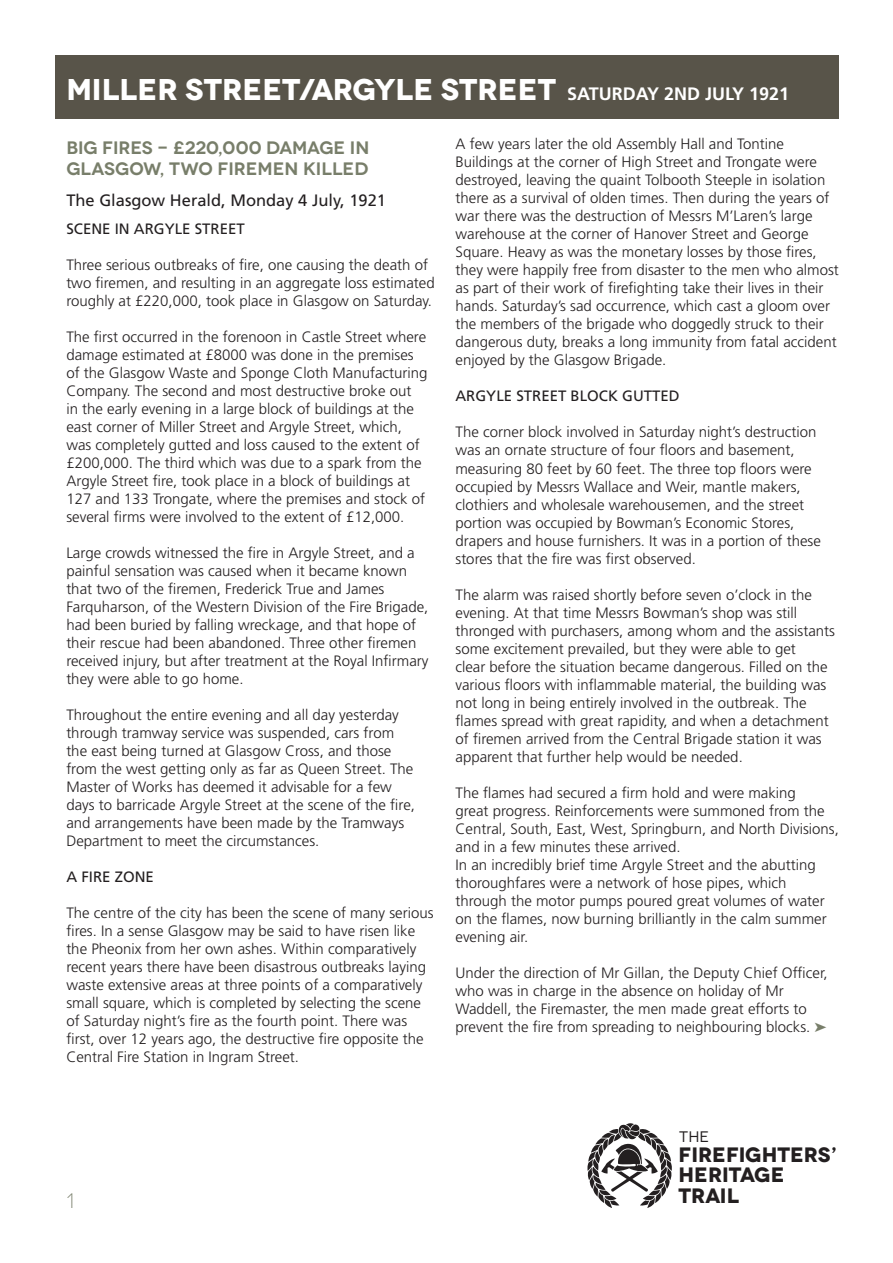
<style>
.page{position:relative;width:893px;height:1263px;background:#fff}
.page>*{position:absolute;margin:0;border:0;box-sizing:border-box;transform-origin:0 0}
.Paragraph_Style_1{font:700 30px "Novecentowide";color:#fff}
.t1{font:300 21px "Novecentowide";color:#787e6a}
.t2{font:700 20.85px "Novecentowide";color:#231f20}
.t3{font:600 18px/21.6px "Novecentowide";color:#787e6a}
.t4{font:16.5px "Frutiger LT Std";color:#231f20}
.t5{font:15.3px "Novecentowide";color:#231f20}
.t6{font:300 15px/18px "Frutiger LT Std";color:#231f20}
.t7{font:15px "Frutiger LT Std";color:#231f20}
.s1{font-family:"Frutiger LT Std";font-size:18px}
.s2{color:#787e6a}
</style>
<div class="page">
<svg style="left:587px;top:1123px;width:85px;height:85px"></svg>
<div style="left:55px;top:55px;width:783px;height:64px;background:#585449"></div>
<p class="Paragraph_Style_1" style="left:66px;top:71px;width:724px">MILLER STREET/ARGYLE STREET <span class="s1">SATURDAY 2ND JULY 1921</span></p>
<p class="t3" style="left:66px;top:137px;width:304px">BIG FIRES - £220,000 DAMAGE IN<br>GLASGOW, TWO FIREMEN KILLED</p>
<p class="t4" style="left:66px;top:191px;width:321px">The Glasgow Herald, Monday 4 July, 1921</p>
<p class="t7" style="left:66px;top:220px;width:180px">SCENE IN ARGYLE STREET</p>
<p class="t6" style="left:66px;top:256px;width:370px">Three serious outbreaks of fire, one causing the death of two firemen, and resulting in an aggregate loss estimated roughly at £220,000, took place in Glasgow on Saturday.</p>
<p class="t6" style="left:66px;top:328px;width:363px">The first occurred in the forenoon in Castle Street where damage estimated at £8000 was done in the premises of the Glasgow Waste and Sponge Cloth Manufacturing Company. The second and most destructive broke out<br>in the early evening in a large block of buildings at the east corner of Miller Street and Argyle Street, which, was completely gutted and loss caused to the extent of £200,000. The third which was due to a spark from the Argyle Street fire, took place in a block of buildings at 127 and 133 Trongate, where the premises and stock of several firms were involved to the extent of £12,000.</p>
<p class="t6" style="left:66px;top:544px;width:364px">Large crowds witnessed the fire in Argyle Street, and a painful sensation was caused when it became known that two of the firemen, Frederick True and James Farquharson, of the Western Division of the Fire Brigade, had been buried by falling wreckage, and that hope of their rescue had been abandoned. Three other firemen received injury, but after treatment at the Royal Infirmary they were able to go home.</p>
<p class="t6" style="left:66px;top:706px;width:350px">Throughout the entire evening and all day yesterday through tramway service was suspended, cars from the east being turned at Glasgow Cross, and those from the west getting only as far as Queen Street. The Master of Works has deemed it advisable for a few days to barricade Argyle Street at the scene of the fire, and arrangements have been made by the Tramways Department to meet the circumstances.</p>
<p class="t7" style="left:66px;top:868px;width:89px">A FIRE ZONE</p>
<p class="t6" style="left:66px;top:904px;width:369px">The centre of the city has been the scene of many serious fires. In a sense Glasgow may be said to have risen like the Pheonix from her own ashes. Within comparatively recent years there have been disastrous outbreaks laying waste extensive areas at three points of a comparatively small square, which is completed by selecting the scene of Saturday night’s fire as the fourth point. There was first, over 12 years ago, the destructive fire opposite the Central Fire Station in Ingram Street.</p>
<p class="t6" style="left:455px;top:135px;width:385px">A few years later the old Assembly Hall and Tontine Buildings at the corner of High Street and Trongate were destroyed, leaving the quaint Tolbooth Steeple in isolation there as a survival of olden times. Then during the years of war there was the destruction of Messrs M’Laren’s large warehouse at the corner of Hanover Street and George Square. Heavy as was the monetary losses by those fires, they were happily free from disaster to the men who almost as part of their work of firefighting take their lives in their hands. Saturday’s sad occurrence, which cast a gloom over the members of the brigade who doggedly struck to their dangerous duty, breaks a long immunity from fatal accident enjoyed by the Glasgow Brigade.</p>
<p class="t7" style="left:455px;top:387px;width:226px">ARGYLE STREET BLOCK GUTTED</p>
<p class="t6" style="left:455px;top:423px;width:367px">The corner block involved in Saturday night’s destruction was an ornate structure of four floors and basement, measuring 80 feet by 60 feet. The three top floors were occupied by Messrs Wallace and Weir, mantle makers, clothiers and wholesale warehousemen, and the street portion was occupied by Bowman’s Economic Stores, drapers and house furnishers. It was in a portion of these stores that the fire was first observed.</p>
<p class="t6" style="left:455px;top:585px;width:381px">The alarm was raised shortly before seven o’clock in the evening. At that time Messrs Bowman’s shop was still thronged with purchasers, among whom and the assistants some excitement prevailed, but they were able to get<br>clear before the situation became dangerous. Filled on the various floors with inflammable material, the building was not long in being entirely involved in the outbreak. The flames spread with great rapidity, and when a detachment of firemen arrived from the Central Brigade station it was apparent that further help would be needed.</p>
<p class="t6" style="left:455px;top:783px;width:385px">The flames had secured a firm hold and were making<br>great progress. Reinforcements were summoned from the Central, South, East, West, Springburn, and North Divisions, and in a few minutes these arrived.</p>
<p class="t6" style="left:455px;top:855px;width:373px">In an incredibly brief time Argyle Street and the abutting thoroughfares were a network of hose pipes, which through the motor pumps poured great volumes of water on the flames, now burning brilliantly in the calm summer evening air.</p>
<p class="t6" style="left:455px;top:963px;width:374px">Under the direction of Mr Gillan, the Deputy Chief Officer, who was in charge in the absence on holiday of Mr Waddell, the Firemaster, the men made great efforts to prevent the fire from spreading to neighbouring blocks. <span class="s2">➤</span></p>
<p class="t1" style="left:66px;top:1188px;width:10px">1</p>
<p class="t5" style="left:679px;top:1127px;width:31px">THE</p>
<p class="t2" style="left:679px;top:1142px;width:160px">FIREFIGHTERS’</p>
<p class="t2" style="left:679px;top:1162px;width:107px">HERITAGE</p>
<p class="t2" style="left:679px;top:1182px;width:62px">TRAIL</p>
</div>
